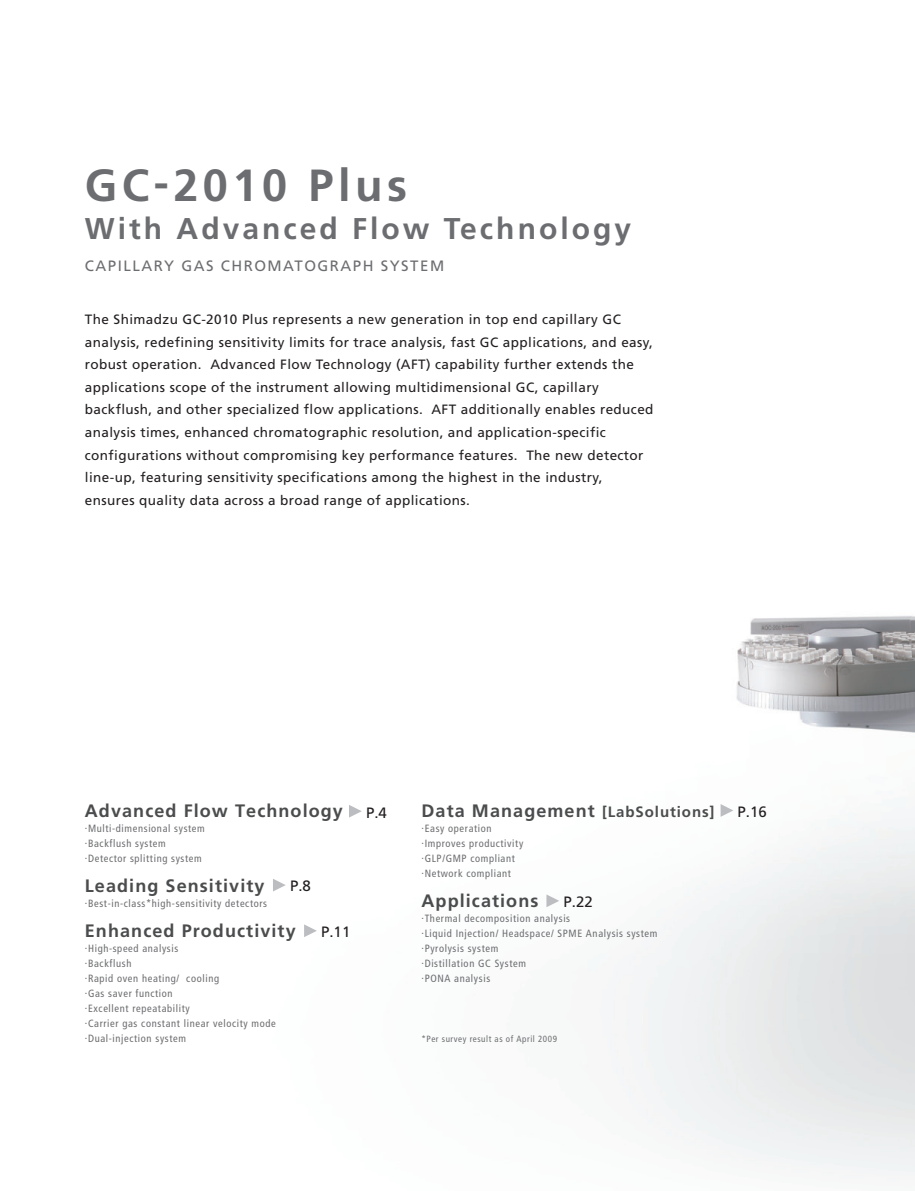
<style>
.page{position:relative;width:915px;height:1191px;background:#fff}
.page>*{position:absolute;margin:0;border:0;box-sizing:border-box;transform-origin:0 0}
.t1{font:700 45px "Frutiger";letter-spacing:.1em;color:#6c6d70}
.t2{font:700 30px "Frutiger";letter-spacing:.1em;color:#6c6d70}
.t3{font:700 18px "Frutiger";letter-spacing:.06em;color:#4b4c4d}
.t4{font:15px "Frutiger";letter-spacing:.1em;color:#6c6d70}
.t5{font:15px "Frutiger";color:#231f20}
.t6{font:13.5px/22.5px "Frutiger";letter-spacing:.03em;color:#231f20}
.t7{font:condensed 10.5px/15px "Frutiger";letter-spacing:.06em;color:#6c6d70}
.t8{font:condensed 9px "Frutiger";letter-spacing:.06em;color:#6c6d70}
.s1{font-size:15px}
</style>
<div class="page">
<img style="left:273px;top:616px;width:641px;height:565px">
<svg style="left:349px;top:805px;width:12px;height:12px"></svg>
<svg style="left:304px;top:924px;width:13px;height:13px"></svg>
<svg style="left:720px;top:804px;width:13px;height:13px"></svg>
<svg style="left:546px;top:894px;width:13px;height:13px"></svg>
<svg style="left:273px;top:878px;width:12px;height:13px"></svg>
<h1 class="t1" style="left:85px;top:159px;width:324px">GC-2010 Plus</h1>
<h2 class="t2" style="left:85px;top:210px;width:547px">With Advanced Flow Technology</h2>
<p class="t4" style="left:85px;top:257px;width:360px">CAPILLARY GAS CHROMATOGRAPH SYSTEM</p>
<p class="t6" style="left:85px;top:308px;width:570px">The Shimadzu GC-2010 Plus represents a new generation in top end capillary GC analysis, redefining sensitivity limits for trace analysis, fast GC applications, and easy, robust operation. Advanced Flow Technology (AFT) capability further extends the applications scope of the instrument allowing multidimensional GC, capillary backflush, and other specialized flow applications. AFT additionally enables reduced analysis times, enhanced chromatographic resolution, and application-specific configurations without compromising key performance features. The new detector line-up, featuring sensitivity specifications among the highest in the industry, ensures quality data across a broad range of applications.</p>
<h3 class="t3" style="left:85px;top:800px;width:259px">Advanced Flow Technology</h3>
<p class="t7" style="left:85px;top:821px;width:121px">.Multi-dimensional system .Backflush system .Detector splitting system</p>
<h3 class="t3" style="left:85px;top:875px;width:181px">Leading Sensitivity</h3>
<p class="t7" style="left:85px;top:896px;width:184px">.Best-in-class*high-sensitivity detectors</p>
<h3 class="t3" style="left:85px;top:920px;width:212px">Enhanced Productivity</h3>
<p class="t7" style="left:85px;top:941px;width:192px">.High-speed analysis<br>.Backflush<br>.Rapid oven heating/ cooling<br>.Gas saver function<br>.Excellent repeatability<br>.Carrier gas constant linear velocity mode .Dual-injection system</p>
<p class="t5" style="left:290px;top:877px;width:22px">P.8</p>
<p class="t5" style="left:321px;top:923px;width:31px">P.11</p>
<p class="t5" style="left:366px;top:803px;width:22px">P.4</p>
<h3 class="t3" style="left:421px;top:800px;width:294px">Data Management <span class="s1">[LabSolutions]</span></h3>
<p class="t7" style="left:421px;top:821px;width:103px">.Easy operation .Improves productivity .GLP/GMP compliant .Network compliant</p>
<h3 class="t3" style="left:421px;top:890px;width:118px">Applications</h3>
<p class="t7" style="left:421px;top:911px;width:237px">.Thermal decomposition analysis<br>.Liquid Injection/ Headspace/ SPME Analysis system .Pyrolysis system<br>.Distillation GC System<br>.PONA analysis</p>
<p class="t5" style="left:563px;top:893px;width:31px">P.22</p>
<p class="t8" style="left:421px;top:1033px;width:137px">*Per survey result as of April 2009</p>
<p class="t5" style="left:737px;top:803px;width:31px">P.16</p>
</div>
